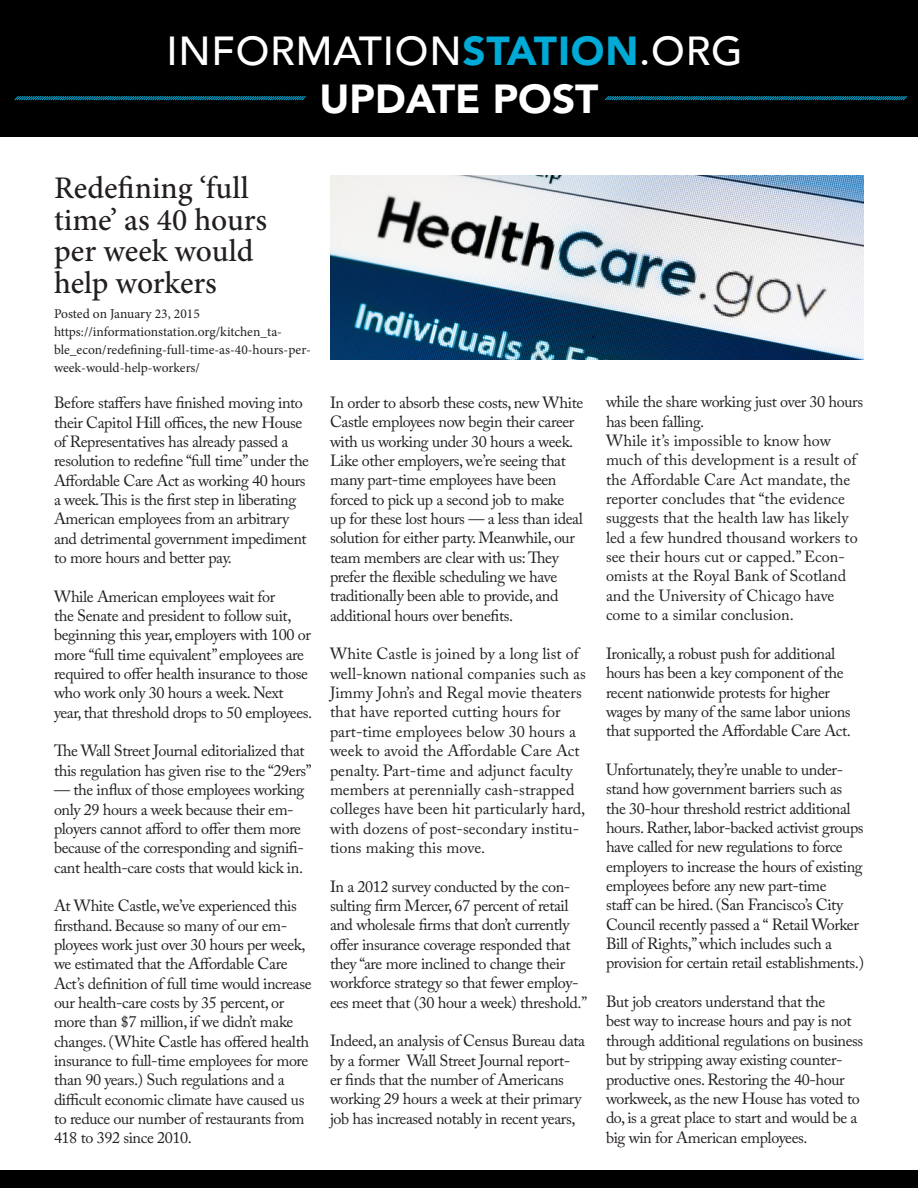
<style>
.page{position:relative;width:918px;height:1188px;background:#fff}
.page>*{position:absolute;margin:0;border:0;box-sizing:border-box;transform-origin:0 0}
.t1{font:500 40.5px "Avenir";letter-spacing:.02em;color:#fff}
.t2{font:900 40.5px "Avenir";color:#fff}
.t3{font:500 31.5px/31.5px "Minion Pro";color:#231f20}
.t4{font:16.2px/19.4px "Adobe Caslon Pro";letter-spacing:-.025em;color:#231f20}
.t5{font:16.2px/19.4px "Adobe Caslon Pro";color:#231f20}
.t6{font:13.5px/18px "Minion Pro";letter-spacing:-.005em;color:#231f20}
.s1{font-weight:900;color:#00aad6}
</style>
<div class="page">
<div style="left:0;top:0;width:918px;height:137px;background:#000"></div>
<svg style="left:14px;top:96px;width:292px;height:5px"></svg>
<svg style="left:604px;top:96px;width:304px;height:5px"></svg>
<div style="left:0;top:1170px;width:918px;height:18px;background:#000"></div>
<img style="left:330px;top:176px;width:534px;height:184px">
<p class="t1" style="left:166px;top:16px;width:578px">INFORMATION<span class="s1">STATION</span>.ORG</p>
<p class="t2" style="left:319px;top:64px;width:281px">UPDATE POST</p>
<p class="t3" style="left:54px;top:173px;width:215px">Redefining ‘full time’ as 40 hours per week would help workers</p>
<p class="t6" style="left:54px;top:305px;width:147px">Posted on January 23, 2015</p>
<p class="t6" style="left:54px;top:323px;width:258px">https://informationstation.org/kitchen_ta&shy;ble_econ/redefining-full-time-as-40-hours-per&shy;week-would-help-workers/</p>
<p class="t4" style="left:54px;top:393px;width:257px">Before staffers have finished moving into their Capitol Hill offices, the new House of Representatives has already passed a resolution to redefine “full time” under the Affordable Care Act as working 40 hours a week. This is the first step in liberating American employees from an arbitrary and detrimental government impediment to more hours and better pay.</p>
<p class="t4" style="left:54px;top:586px;width:260px">While American employees wait for<br>the Senate and president to follow suit, beginning this year, employers with 100 or more “full time equivalent” employees are required to offer health insurance to those who work only 30 hours a week. Next year, that threshold drops to 50 employees.</p>
<p class="t4" style="left:54px;top:741px;width:259px">The Wall Street Journal editorialized that this regulation has given rise to the “29ers”</p>
<p class="t4" style="left:54px;top:780px;width:252px">— the influx of those employees working only 29 hours a week because their em&shy;ployers cannot afford to offer them more because of the corresponding and signifi&shy;cant health-care costs that would kick in.</p>
<p class="t4" style="left:54px;top:896px;width:259px">At White Castle, we’ve experienced this firsthand. Because so many of our em&shy;ployees work just over 30 hours per week, we estimated that the Affordable Care Act’s definition of full time would increase our health-care costs by 35 percent, or more than $7 million, if we didn’t make changes. (White Castle has offered health insurance to full-time employees for more than 90 years.) Such regulations and a difficult economic climate have caused us to reduce our number of restaurants from 418 to 392 since 2010.</p>
<p class="t4" style="left:330px;top:393px;width:255px">In order to absorb these costs, new White Castle employees now begin their career with us working under 30 hours a week.<br>Like other employers, we’re seeing that many part-time employees have been forced to pick up a second job to make up for these lost hours — a less than ideal solution for either party. Meanwhile, our team members are clear with us: They prefer the flexible scheduling we have traditionally been able to provide, and additional hours over benefits.</p>
<p class="t5" style="left:330px;top:644px;width:257px">White Castle is joined by a long list of well-known national companies such as Jimmy John’s and Regal movie theaters that have reported cutting hours for part-time employees below 30 hours a week to avoid the Affordable Care Act penalty. Part-time and adjunct faculty members at perennially cash-strapped colleges have been hit particularly hard, with dozens of post-secondary institu&shy;tions making this move.</p>
<p class="t4" style="left:330px;top:876px;width:259px">In a 2012 survey conducted by the con&shy;sulting firm Mercer, 67 percent of retail and wholesale firms that don’t currently offer insurance coverage responded that they “are more inclined to change their workforce strategy so that fewer employ&shy;ees meet that (30 hour a week) threshold.”</p>
<p class="t4" style="left:330px;top:1031px;width:257px">Indeed, an analysis of Census Bureau data by a former Wall Street Journal report&shy;er finds that the number of Americans working 29 hours a week at their primary job has increased notably in recent years,</p>
<p class="t4" style="left:606px;top:392px;width:259px">while the share working just over 30 hours has been falling.</p>
<p class="t5" style="left:606px;top:431px;width:253px">While it’s impossible to know how much of this development is a result of the Affordable Care Act mandate, the reporter concludes that “the evidence suggests that the health law has likely led a few hundred thousand workers to see their hours cut or capped.” Econ&shy;omists at the Royal Bank of Scotland and the University of Chicago have come to a similar conclusion.</p>
<p class="t4" style="left:606px;top:644px;width:246px">Ironically, a robust push for additional hours has been a key component of the recent nationwide protests for higher wages by many of the same labor unions that supported the Affordable Care Act.</p>
<p class="t4" style="left:606px;top:760px;width:260px">Unfortunately, they’re unable to under&shy;stand how government barriers such as the 30-hour threshold restrict additional hours. Rather, labor-backed activist groups have called for new regulations to force employers to increase the hours of existing employees before any new part-time<br>staff can be hired. (San Francisco’s City Council recently passed a “ Retail Worker Bill of Rights,” which includes such a provision for certain retail establishments.)</p>
<p class="t4" style="left:606px;top:992px;width:259px">But job creators understand that the<br>best way to increase hours and pay is not through additional regulations on business but by stripping away existing counter&shy;productive ones. Restoring the 40-hour workweek, as the new House has voted to do, is a great place to start and would be a big win for American employees.</p>
</div>
